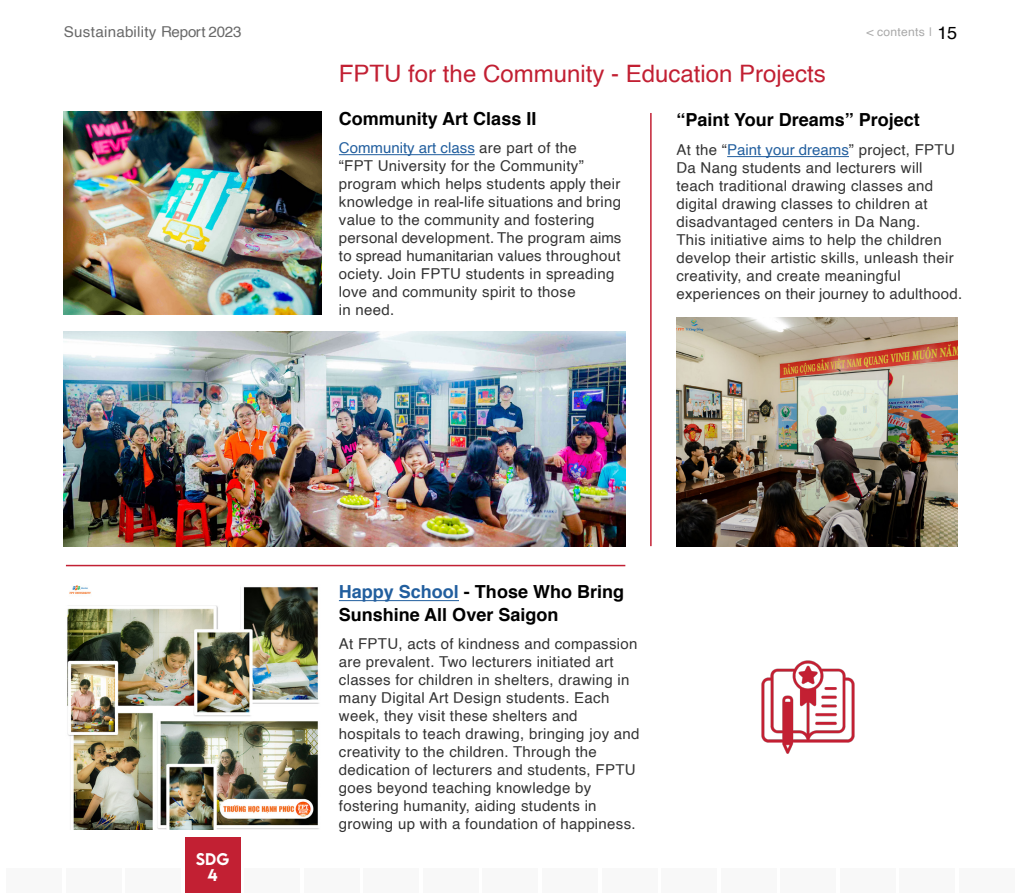
<style>
.page{position:relative;width:1021px;height:893px;background:#fff}
.page>*{position:absolute;margin:0;border:0;box-sizing:border-box;transform-origin:0 0}
.t1{font:24px "Helvetica";color:#c22033}
.t2{font:700 18px/22.5px "Helvetica";color:#000}
.t3{font:15px/18px "Helvetica";letter-spacing:.02em;color:#333}
.t4{font:15px "Helvetica";letter-spacing:.02em;color:#696969}
.t5{font:500 15px/16.5px "LEMONMILK";color:#fff;text-align:center}
.t6{font:12px "Helvetica";letter-spacing:.02em;color:#a9a9a9}
.s1{font-size:18px;color:#000}
.s2{color:#215e9e}
</style>
<div class="page">
<div style="left:6px;top:868px;width:56px;height:25px;background:#f8f8f8"></div>
<div style="left:483px;top:868px;width:55px;height:25px;background:#f8f8f8"></div>
<div style="left:244px;top:868px;width:56px;height:25px;background:#f8f8f8"></div>
<div style="left:721px;top:868px;width:55px;height:25px;background:#f8f8f8"></div>
<div style="left:125px;top:868px;width:56px;height:25px;background:#f8f8f8"></div>
<div style="left:602px;top:868px;width:55px;height:25px;background:#f8f8f8"></div>
<div style="left:364px;top:868px;width:55px;height:25px;background:#f8f8f8"></div>
<div style="left:840px;top:868px;width:55px;height:25px;background:#f8f8f8"></div>
<div style="left:66px;top:868px;width:55px;height:25px;background:#f8f8f8"></div>
<div style="left:542px;top:868px;width:55px;height:25px;background:#f8f8f8"></div>
<div style="left:304px;top:868px;width:55px;height:25px;background:#f8f8f8"></div>
<div style="left:780px;top:868px;width:56px;height:25px;background:#f8f8f8"></div>
<div style="left:959px;top:868px;width:55px;height:25px;background:#f8f8f8"></div>
<div style="left:661px;top:868px;width:55px;height:25px;background:#f8f8f8"></div>
<div style="left:423px;top:868px;width:55px;height:25px;background:#f8f8f8"></div>
<div style="left:899px;top:868px;width:56px;height:25px;background:#f8f8f8"></div>
<div style="left:185px;top:838px;width:55px;height:55px;background:#c22033"></div>
<hr style="left:339px;top:600px;width:120px;height:1px;background:#215e9e">
<hr style="left:727px;top:156px;width:122px;height:1px;background:#215e9e">
<img style="left:676px;top:317px;width:281px;height:229px">
<img style="left:761px;top:660px;width:94px;height:94px">
<img style="left:64px;top:111px;width:258px;height:204px">
<img style="left:64px;top:332px;width:561px;height:214px">
<hr style="left:339px;top:154px;width:136px;height:1px;background:#215e9e">
<img style="left:67px;top:585px;width:252px;height:245px">
<hr style="left:650px;top:113px;width:1px;height:433px;background:#c22033">
<hr style="left:66px;top:565px;width:559px;height:1px;background:#c22033">
<p class="t4" style="left:64px;top:20px;width:179px">Sustainability Report 2023</p>
<p class="t6" style="left:866px;top:23px;width:92px">&lt; contents | <span class="s1">15</span></p>
<h1 class="t1" style="left:339px;top:55px;width:488px">FPTU for the Community - Education Projects</h1>
<p class="t5" style="left:196px;top:850px;width:35px">SDG<br>4</p>
<p class="t2" style="left:339px;top:108px;width:199px">Community Art Class II</p>
<p class="t3" style="left:339px;top:139px;width:284px"><span class="s2">Community art class</span> are part of the<br>“FPT University for the Community” program which helps students apply their knowledge in real-life situations and bring value to the community and fostering personal development. The program aims to spread humanitarian values throughout ociety. Join FPTU students in spreading love and community spirit to those<br>in need.</p>
<p class="t2" style="left:676px;top:109px;width:245px">“Paint Your Dreams” Project</p>
<p class="t3" style="left:676px;top:141px;width:287px">At the “<span class="s2">Paint your dreams</span>” project, FPTU Da Nang students and lecturers will teach traditional drawing classes and digital drawing classes to children at disadvantaged centers in Da Nang.<br>This initiative aims to help the children develop their artistic skills, unleash their creativity, and create meaningful experiences on their journey to adulthood.</p>
<p class="t2" style="left:339px;top:581px;width:287px"><span class="s2">Happy School</span> - Those Who Bring<br>Sunshine All Over Saigon</p>
<p class="t3" style="left:339px;top:635px;width:302px">At FPTU, acts of kindness and compassion are prevalent. Two lecturers initiated art classes for children in shelters, drawing in many Digital Art Design students. Each week, they visit these shelters and hospitals to teach drawing, bringing joy and creativity to the children. Through the dedication of lecturers and students, FPTU goes beyond teaching knowledge by fostering humanity, aiding students in growing up with a foundation of happiness.</p>
</div>
